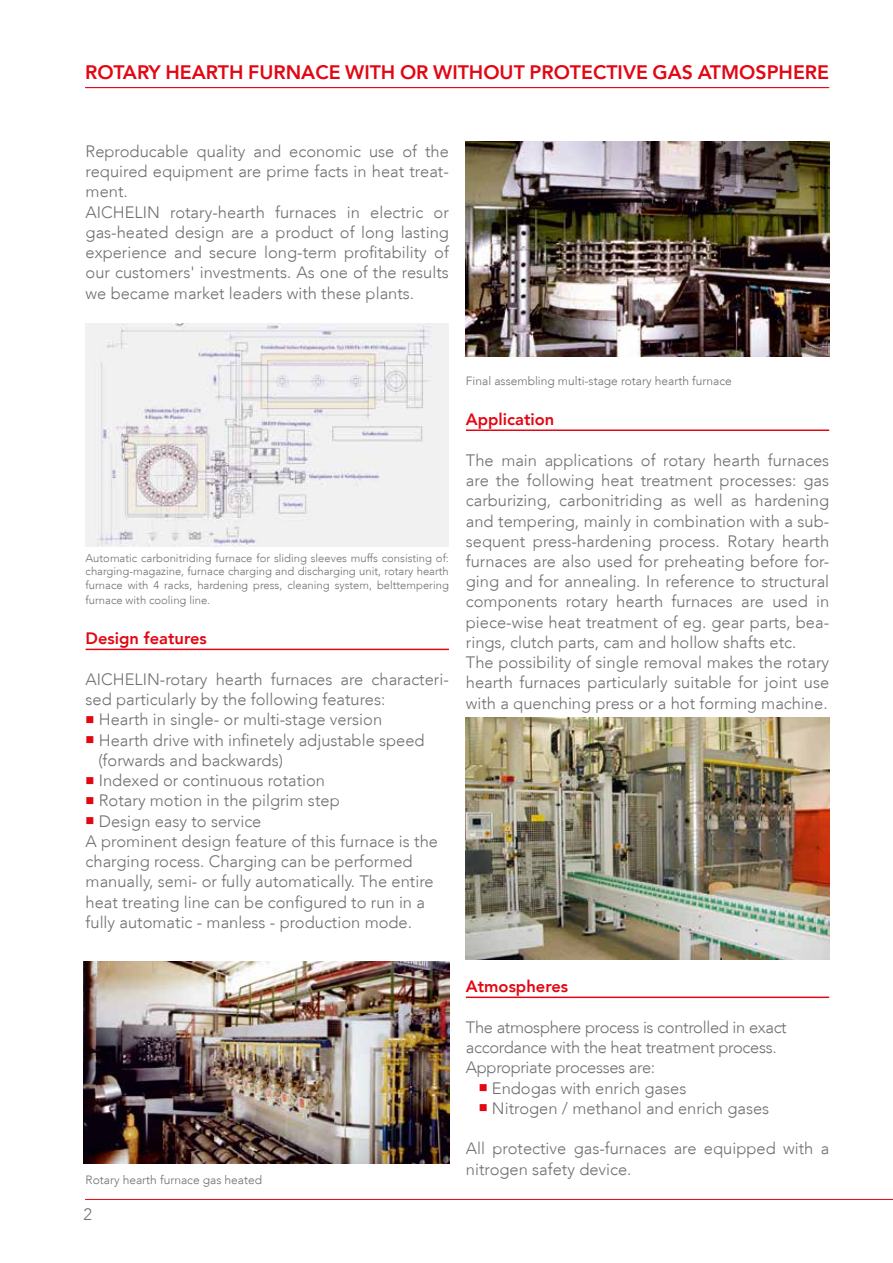
<style>
.page{position:relative;width:893px;height:1263px;background:#fff}
.page>*{position:absolute;margin:0;border:0;box-sizing:border-box;transform-origin:0 0}
.t1{font:800 19.5px "Avenir LT";color:#e30613}
.t2{font:300 16.5px/20.2px "Avenir LT";color:#706f6f}
.t3{font:300 16.5px/20.2px "Avenir LT";letter-spacing:-.02em;color:#706f6f}
.t4{font:800 16.5px "Avenir LT";color:#e30613}
.t5{font:300 12px "Avenir LT";color:#706f6f}
.t6{font:300 11.25px/13.5px "Avenir LT";color:#706f6f;text-align:justify}
.s1{color:#e30613}
</style>
<div class="page">
<hr style="left:85px;top:1199px;width:808px;height:1px;background:#e30613">
<img style="left:465px;top:718px;width:364px;height:242px">
<img style="left:465px;top:142px;width:364px;height:214px">
<img style="left:84px;top:961px;width:365px;height:202px">
<img style="left:86px;top:323px;width:362px;height:224px">
<hr style="left:85px;top:87px;width:744px;height:1px;background:#e30613">
<hr style="left:86px;top:649px;width:363px;height:1px;background:#e30613">
<hr style="left:466px;top:429px;width:363px;height:2px;background:#e30613">
<hr style="left:466px;top:996px;width:363px;height:2px;background:#e30613">
<p class="t1" style="left:85px;top:60px;width:746px">ROTARY HEARTH FURNACE WITH OR WITHOUT PROTECTIVE GAS ATMOSPHERE</p>
<p class="t2" style="left:86px;top:141px;width:365px">Reproducable quality and economic use of the required equipment are prime facts in heat treat&shy;ment.<br>AICHELIN rotary-hearth furnaces in electric or gas-heated design are a product of long lasting experience and secure long-term profitability of our customers' investments. As one of the results we became market leaders with these plants.</p>
<p class="t6" style="left:86px;top:551px;width:365px">Automatic carbonitriding furnace for sliding sleeves muffs consisting of: charging-magazine, furnace charging and discharging unit, rotary hearth furnace with 4 racks, hardening press, cleaning system, belttempering</p>
<p class="t6" style="left:86px;top:593px;width:126px">furnace with cooling line.</p>
<p class="t4" style="left:86px;top:629px;width:123px">Design features</p>
<p class="t2" style="left:86px;top:669px;width:365px">AICHELIN-rotary hearth furnaces are characteri&shy;sed particularly by the following features:</p>
<p class="t2" style="left:86px;top:710px;width:298px"><span class="s1">■</span> Hearth in single- or multi-stage version</p>
<p class="t2" style="left:98px;top:730px;width:328px;text-indent:-13px"><span class="s1">■</span> Hearth drive with infinetely adjustable speed (forwards and backwards)</p>
<p class="t2" style="left:86px;top:770px;width:241px"><span class="s1">■</span> Indexed or continuous rotation</p>
<p class="t2" style="left:86px;top:791px;width:256px"><span class="s1">■</span> Rotary motion in the pilgrim step</p>
<p class="t2" style="left:86px;top:811px;width:354px"><span class="s1">■</span> Design easy to service<br>A prominent design feature of this furnace is the charging rocess. Charging can be performed manually, semi- or fully automatically. The entire heat treating line can be configured to run in a fully automatic - manless - production mode.</p>
<p class="t5" style="left:466px;top:374px;width:267px">Final assembling multi-stage rotary hearth furnace</p>
<p class="t4" style="left:466px;top:410px;width:90px">Application</p>
<p class="t2" style="left:466px;top:450px;width:365px">The main applications of rotary hearth furnaces are the following heat treatment processes: gas carburizing, carbonitriding as well as hardening and tempering, mainly in combination with a sub&shy;sequent press-hardening process. Rotary hearth furnaces are also used for preheating before for&shy;ging and for annealing. In reference to structural components rotary hearth furnaces are used in piece-wise heat treatment of eg. gear parts, bea&shy;rings, clutch parts, cam and hollow shafts etc.<br>The possibility of single removal makes the rotary hearth furnaces particularly suitable for joint use with a quenching press or a hot forming machine.</p>
<p class="t5" style="left:86px;top:1173px;width:178px">Rotary hearth furnace gas heated</p>
<p class="t2" style="left:84px;top:1205px;width:10px">2</p>
<p class="t4" style="left:466px;top:977px;width:104px">Atmospheres</p>
<p class="t3" style="left:466px;top:1017px;width:322px">The atmosphere process is controlled in exact accordance with the heat treatment process.<br>Appropriate processes are:</p>
<p class="t2" style="left:479px;top:1078px;width:209px"><span class="s1">■</span> Endogas with enrich gases</p>
<p class="t2" style="left:479px;top:1098px;width:292px"><span class="s1">■</span> Nitrogen / methanol and enrich gases</p>
<p class="t2" style="left:466px;top:1138px;width:365px">All protective gas-furnaces are equipped with a nitrogen safety device.</p>
</div>
